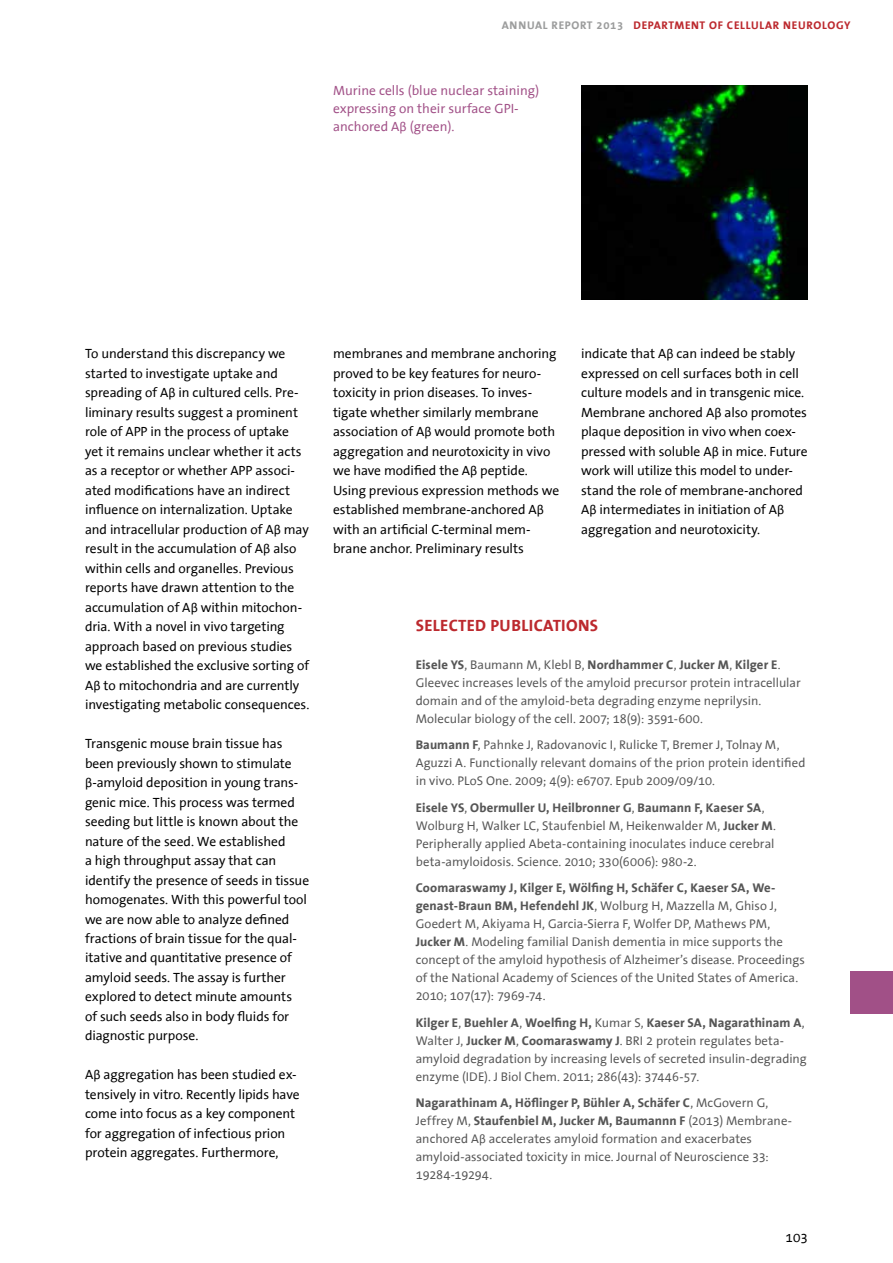
<style>
.page{position:relative;width:893px;height:1263px;background:#fff}
.page>*{position:absolute;margin:0;border:0;box-sizing:border-box;transform-origin:0 0}
.t1{font:700 16.5px "The Sans Office";letter-spacing:.02em;color:#bc292e}
.t2{font:13.5px/19.5px "The Sans Office";letter-spacing:-.005em;color:#000}
.t3{font:13.5px/18px "The Sans Office";color:#a15087}
.t4{font:12.75px/18px "The Sans Office";color:#565656}
.t5{font:700 11.25px "The Sans Office";letter-spacing:.06em;color:#bc292e}
.s1{color:#9c9d9d}
.s2{font-family:"Calibri"}
.s3{font-weight:700}
</style>
<div class="page">
<img style="left:581px;top:85px;width:227px;height:215px">
<div style="left:850px;top:971px;width:43px;height:43px;background:#a15087"></div>
<p class="t5" style="left:502px;top:20px;width:350px"><span class="s1">Annual report 2013</span> Department of cellular neurology</p>
<p class="t3" style="left:333px;top:82px;width:208px">Murine cells (blue nuclear staining) expressing on their surface GPI&shy;anchored A<span class="s2">β</span> (green).</p>
<p class="t2" style="left:85px;top:344px;width:226px">To understand this discrepancy we started to investigate uptake and spreading of A<span class="s2">β</span> in cultured cells. Pre&shy;liminary results suggest a prominent role of APP in the process of uptake yet it remains unclear whether it acts as a receptor or whether APP associ&shy;ated modifications have an indirect influence on internalization. Uptake and intracellular production of A<span class="s2">β</span> may result in the accumulation of A<span class="s2">β</span> also within cells and organelles. Previous reports have drawn attention to the accumulation of A<span class="s2">β</span> within mitochon&shy;dria. With a novel in vivo targeting approach based on previous studies we established the exclusive sorting of A<span class="s2">β</span> to mitochondria and are currently investigating metabolic consequences.</p>
<p class="t2" style="left:85px;top:734px;width:226px">Transgenic mouse brain tissue has been previously shown to stimulate <span class="s2">β</span>-amyloid deposition in young trans&shy;genic mice. This process was termed seeding but little is known about the nature of the seed. We established<br>a high throughput assay that can identify the presence of seeds in tissue homogenates. With this powerful tool we are now able to analyze defined fractions of brain tissue for the qual&shy;itative and quantitative presence of amyloid seeds. The assay is further explored to detect minute amounts<br>of such seeds also in body fluids for diagnostic purpose.</p>
<p class="t2" style="left:85px;top:1066px;width:216px">A<span class="s2">β</span> aggregation has been studied ex&shy;tensively in vitro. Recently lipids have come into focus as a key component for aggregation of infectious prion protein aggregates. Furthermore,</p>
<p class="t2" style="left:333px;top:344px;width:228px">membranes and membrane anchoring proved to be key features for neuro&shy;toxicity in prion diseases. To inves&shy;tigate whether similarly membrane association of A<span class="s2">β</span> would promote both aggregation and neurotoxicity in vivo we have modified the A<span class="s2">β</span> peptide.<br>Using previous expression methods we established membrane-anchored A<span class="s2">β </span>with an artificial C-terminal mem&shy;brane anchor. Preliminary results</p>
<p class="t2" style="left:581px;top:344px;width:228px">indicate that A<span class="s2">β</span> can indeed be stably expressed on cell surfaces both in cell culture models and in transgenic mice.<br>Membrane anchored A<span class="s2">β</span> also promotes plaque deposition in vivo when coex&shy;pressed with soluble A<span class="s2">β</span> in mice. Future work will utilize this model to under&shy;stand the role of membrane-anchored A<span class="s2">β</span> intermediates in initiation of A<span class="s2">β </span>aggregation and neurotoxicity.</p>
<p class="t1" style="left:416px;top:617px;width:184px">Selected Publications</p>
<p class="t4" style="left:416px;top:656px;width:386px"><span class="s3">Eisele YS</span>, Baumann M, Klebl B, <span class="s3">Nordhammer C</span>, <span class="s3">Jucker M</span>, <span class="s3">Kilger E</span>.<br>Gleevec increases levels of the amyloid precursor protein intracellular domain and of the amyloid-beta degrading enzyme neprilysin.<br>Molecular biology of the cell. 2007; 18(9): 3591-600.</p>
<p class="t4" style="left:416px;top:736px;width:391px"><span class="s3">Baumann F</span>, Pahnke J, Radovanovic I, Rulicke T, Bremer J, Tolnay M,<br>Aguzzi A. Functionally relevant domains of the prion protein identified in vivo. PLoS One. 2009; 4(9): e6707. Epub 2009/09/10.</p>
<p class="t4" style="left:416px;top:799px;width:362px"><span class="s3">Eisele YS</span>, <span class="s3">Obermuller U, Heilbronner G</span>, <span class="s3">Baumann F, Kaeser SA</span>, Wolburg H, Walker LC, Staufenbiel M, Heikenwalder M, <span class="s3">Jucker M</span>.<br>Peripherally applied Abeta-containing inoculates induce cerebral beta-amyloidosis. Science. 2010; 330(6006): 980-2.</p>
<p class="t4" style="left:416px;top:879px;width:391px"><span class="s3">Coomaraswamy J, Kilger E, Wölfing H, Schäfer C, Kaeser SA, We&shy;genast-Braun BM, Hefendehl JK</span>, Wolburg H, Mazzella M, Ghiso J, Goedert M, Akiyama H, Garcia-Sierra F, Wolfer DP, Mathews PM, <span class="s3">Jucker M</span>. Modeling familial Danish dementia in mice supports the concept of the amyloid hypothesis of Alzheimer’s disease. Proceedings of the National Academy of Sciences of the United States of America.<br>2010; 107(17): 7969-74.</p>
<p class="t4" style="left:416px;top:1014px;width:393px"><span class="s3">Kilger E</span>, <span class="s3">Buehler A</span>, <span class="s3">Woelfing H,</span> Kumar S, <span class="s3">Kaeser SA, Nagarathinam A</span>, Walter J, <span class="s3">Jucker M</span>, <span class="s3">Coomaraswamy J</span>. BRI 2 protein regulates beta&shy;amyloid degradation by increasing levels of secreted insulin-degrading enzyme (IDE). J Biol Chem. 2011; 286(43): 37446-57.</p>
<p class="t4" style="left:416px;top:1094px;width:378px"><span class="s3">Nagarathinam A, Höflinger P, Bühler A, Schäfer C</span>, McGovern G, Jeffrey M, <span class="s3">Staufenbiel M, Jucker M, Baumannn F</span> (2013) Membrane&shy;anchored A<span class="s2">β</span> accelerates amyloid formation and exacerbates amyloid-associated toxicity in mice. Journal of Neuroscience 33:<br>19284-19294.</p>
<p class="t2" style="left:786px;top:1228px;width:24px">103</p>
</div>
